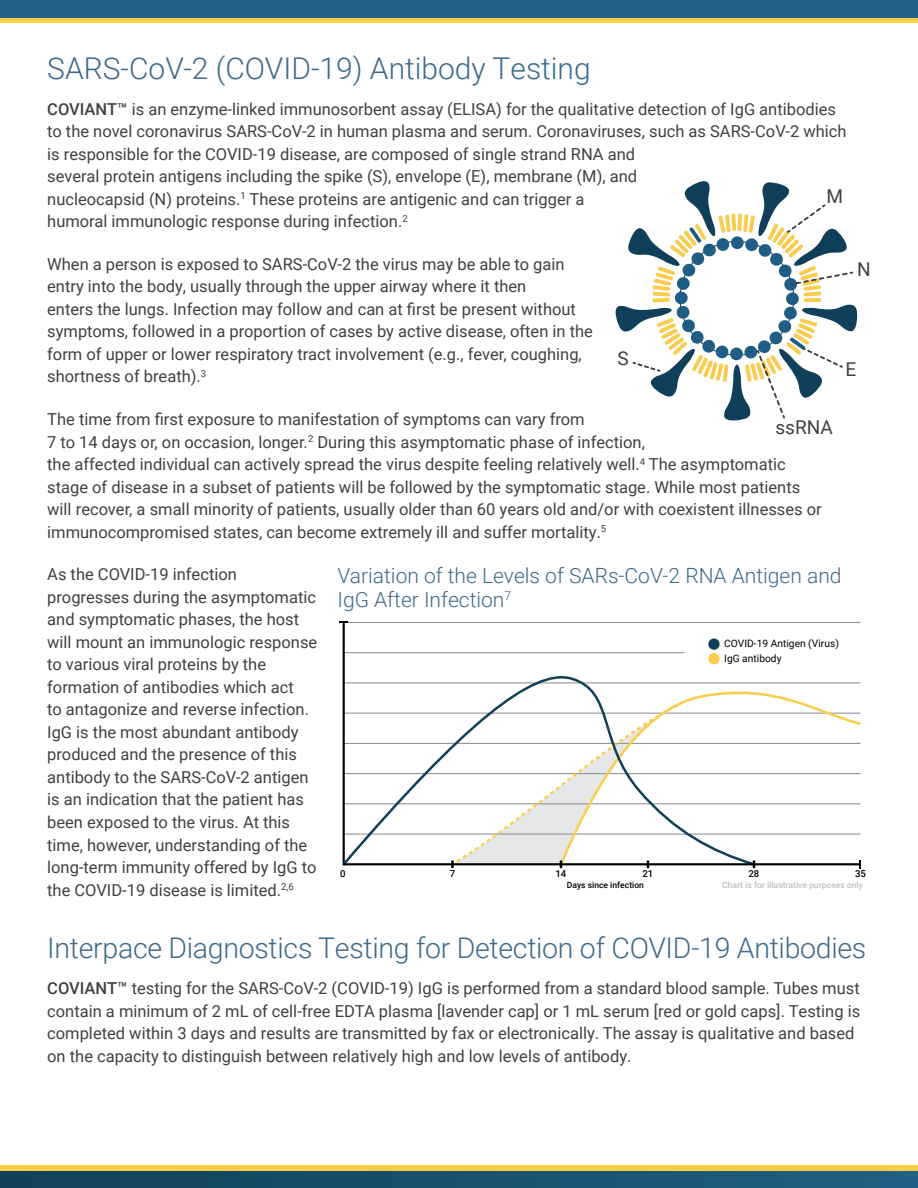
<style>
.page{position:relative;width:918px;height:1188px;background:#fff}
.page>*{position:absolute;margin:0;border:0;box-sizing:border-box;transform-origin:0 0}
.t1{font:300 30px "Roboto";color:#3c6a8b}
.t2{font:300 28.5px "Roboto";letter-spacing:-.01em;color:#3c6a8b}
.t3{font:300 21px/24px "Roboto";color:#3c6a8b}
.t4{font:19.05px "Roboto";color:#414042}
.t5{font:16.5px/22.5px "Roboto";color:#414042}
.t6{font:10.2px/14.5px "Roboto";color:#000}
.t7{font:500 9.6px "Roboto";color:#000}
.t8{font:500 8.55px "Roboto";color:#bfbfbf}
.t9{font:500 8.55px "Roboto";color:#000}
.s1{font-weight:500}
</style>
<div class="page">
<div style="left:0;top:1166px;width:918px;height:22px;background:#face45"></div>
<div style="left:0;top:1171px;width:918px;height:17px;background:linear-gradient(to right,#11405a,#216082)"></div>
<hr style="left:344px;top:622px;width:517px;height:1px;background:#898989">
<hr style="left:344px;top:652px;width:341px;height:1px;background:#898989">
<hr style="left:343px;top:622px;width:2px;height:243px;background:#000">
<svg style="left:757px;top:682px;width:104px;height:184px"></svg>
<svg style="left:342px;top:668px;width:415px;height:200px"></svg>
<svg style="left:449px;top:699px;width:237px;height:169px"></svg>
<svg style="left:753px;top:860px;width:2px;height:8px"></svg>
<hr style="left:344px;top:863px;width:516px;height:2px;background:#000">
<svg style="left:859px;top:860px;width:2px;height:8px"></svg>
<div style="left:708px;top:639px;width:12px;height:11px;background:#103f59;border-radius:50%"></div>
<div style="left:708px;top:653px;width:12px;height:11px;background:#facd4c;border-radius:50%"></div>
<svg style="left:616px;top:181px;width:242px;height:240px"></svg>
<div style="left:0;top:0;width:918px;height:23px;background:linear-gradient(to right,#face45,#face45)"></div>
<div style="left:0;top:0;width:918px;height:17px;background:#216183"></div>
<h1 class="t1" style="left:47px;top:47px;width:545px">SARS-CoV-2 (COVID-19) Antibody Testing</h1>
<p class="t5" style="left:47px;top:97px;width:801px"><span class="s1">COVIANT™</span> is an enzyme-linked immunosorbent assay (ELISA) for the qualitative detection of IgG antibodies to the novel coronavirus SARS-CoV-2 in human plasma and serum. Coronaviruses, such as SARS-CoV-2 which is responsible for the COVID-19 disease, are composed of single strand RNA and<br>several protein antigens including the spike (S), envelope (E), membrane (M), and<br>nucleocapsid (N) proteins.<sup>1</sup> These proteins are antigenic and can trigger a<br>humoral immunologic response during infection.<sup>2</sup></p>
<p class="t5" style="left:47px;top:252px;width:547px">When a person is exposed to SARS-CoV-2 the virus may be able to gain entry into the body, usually through the upper airway where it then<br>enters the lungs. Infection may follow and can at first be present without symptoms, followed in a proportion of cases by active disease, often in the form of upper or lower respiratory tract involvement (e.g., fever, coughing, shortness of breath).<sup>3</sup></p>
<p class="t5" style="left:47px;top:407px;width:776px">The time from first exposure to manifestation of symptoms can vary from<br>7 to 14 days or, on occasion, longer.<sup>2</sup> During this asymptomatic phase of infection,<br>the affected individual can actively spread the virus despite feeling relatively well.<sup>4</sup> The asymptomatic stage of disease in a subset of patients will be followed by the symptomatic stage. While most patients will recover, a small minority of patients, usually older than 60 years old and/or with coexistent illnesses or immunocompromised states, can become extremely ill and suffer mortality.<sup>5</sup></p>
<p class="t5" style="left:47px;top:563px;width:272px">As the COVID-19 infection progresses during the asymptomatic and symptomatic phases, the host will mount an immunologic response to various viral proteins by the formation of antibodies which act<br>to antagonize and reverse infection.<br>IgG is the most abundant antibody produced and the presence of this antibody to the SARS-CoV-2 antigen is an indication that the patient has been exposed to the virus. At this time, however, understanding of the long-term immunity offered by IgG to the COVID-19 disease is limited.<sup>2,6</sup></p>
<p class="t4" style="left:826px;top:183px;width:18px">M</p>
<p class="t4" style="left:857px;top:256px;width:15px">N</p>
<p class="t4" style="left:618px;top:345px;width:13px">S</p>
<p class="t4" style="left:846px;top:355px;width:12px">E</p>
<p class="t4" style="left:775px;top:414px;width:59px">ssRNA</p>
<p class="t3" style="left:338px;top:563px;width:506px">Variation of the Levels of SARs-CoV-2 RNA Antigen and<br>IgG After Infection<sup>7</sup></p>
<p class="t6" style="left:724px;top:636px;width:116px">COVID-19 Antigen (Virus)<br>IgG antibody</p>
<p class="t7" style="left:340px;top:867px;width:7px">0</p>
<p class="t7" style="left:450px;top:867px;width:7px">7</p>
<p class="t7" style="left:555px;top:867px;width:12px">14</p>
<p class="t7" style="left:643px;top:867px;width:12px">21</p>
<p class="t7" style="left:749px;top:867px;width:12px">28</p>
<p class="t7" style="left:855px;top:867px;width:12px">35</p>
<p class="t9" style="left:567px;top:879px;width:79px">Days since infection</p>
<p class="t8" style="left:722px;top:879px;width:142px">Chart is for illustrative purposes only</p>
<h2 class="t2" style="left:47px;top:928px;width:821px">Interpace Diagnostics Testing for Detection of COVID-19 Antibodies</h2>
<p class="t5" style="left:47px;top:977px;width:815px"><span class="s1">COVIANT™</span> testing for the SARS-CoV-2 (COVID-19) IgG is performed from a standard blood sample. Tubes must contain a minimum of 2 mL of cell-free EDTA plasma [lavender cap] or 1 mL serum [red or gold caps]. Testing is completed within 3 days and results are transmitted by fax or electronically. The assay is qualitative and based on the capacity to distinguish between relatively high and low levels of antibody.</p>
</div>
